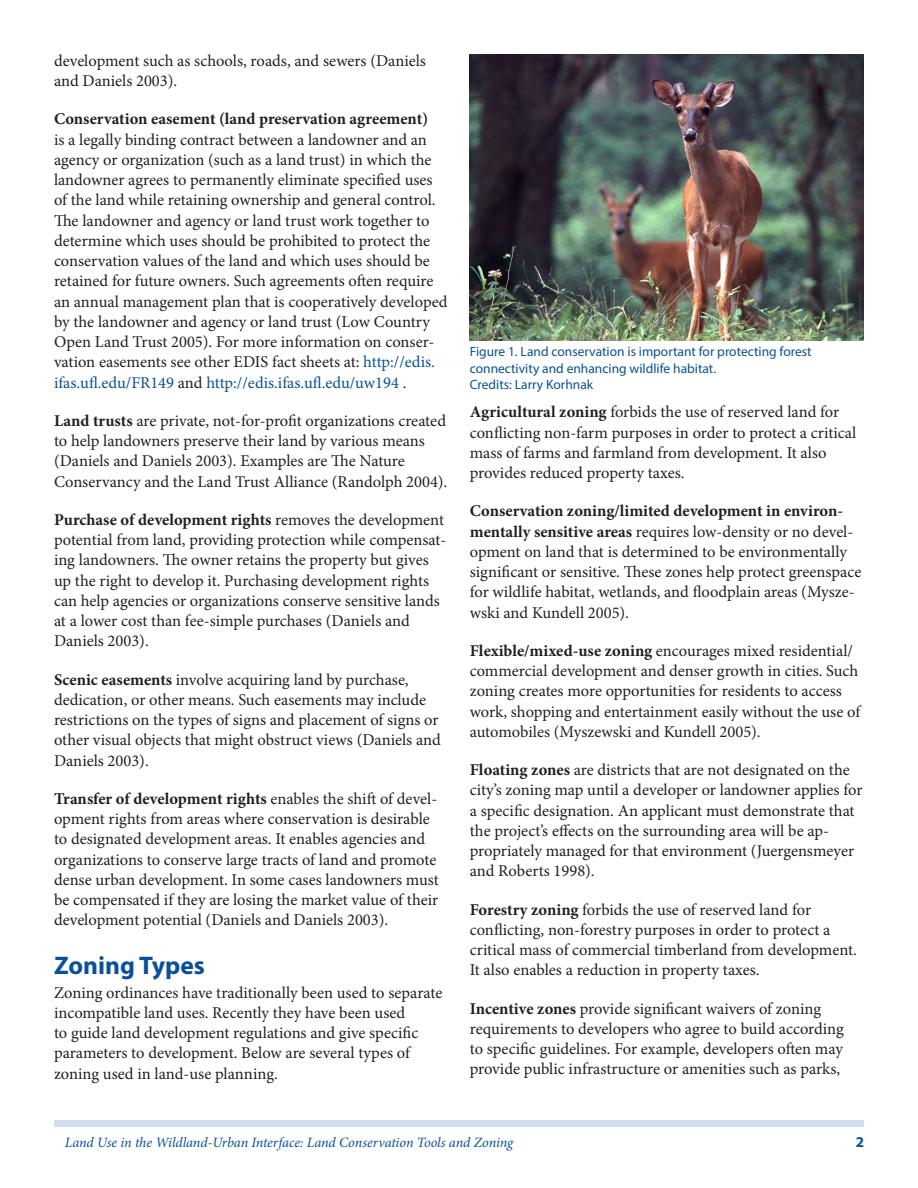
<style>
.page{position:relative;width:918px;height:1188px;background:#fff}
.page>*{position:absolute;margin:0;border:0;box-sizing:border-box;transform-origin:0 0}
.SectionHeading0{font:700 25.5px "Myriad Pro";color:#09509a}
.Paragraph{font:16.5px/20.2px "Minion Pro";color:#231f20}
.t1{font:700 15px "Myriad Pro";color:#09509a}
.RunningTitleItalics{font:italic 14.25px "Minion Pro";letter-spacing:-.005em;color:#09509a}
.FigureCaption{font:13.5px/16.5px "Myriad Pro";color:#09509a}
.s1{font-weight:700}
.s2{color:#09509a}
</style>
<div class="page">
<div style="left:54px;top:1120px;width:810px;height:7px;background:#d0dfeb"></div>
<img style="left:470px;top:54px;width:394px;height:287px">
<p class="Paragraph" style="left:54px;top:51px;width:373px">development such as schools, roads, and sewers (Daniels and Daniels 2003).</p>
<p class="Paragraph" style="left:54px;top:109px;width:395px"><span class="s1">Conservation easement (land preservation agreement)<br></span>is a legally binding contract between a landowner and an agency or organization (such as a land trust) in which the landowner agrees to permanently eliminate specified uses of the land while retaining ownership and general control.<br>The landowner and agency or land trust work together to determine which uses should be prohibited to protect the conservation values of the land and which uses should be retained for future owners. Such agreements often require an annual management plan that is cooperatively developed by the landowner and agency or land trust (Low Country Open Land Trust 2005). For more information on conser&shy;vation easements see other EDIS fact sheets at: <span class="s2">http://edis. ifas.ufl.edu/FR149</span> and <span class="s2">http://edis.ifas.ufl.edu/uw194</span> .</p>
<p class="Paragraph" style="left:54px;top:411px;width:395px"><span class="s1">Land trusts</span> are private, not-for-profit organizations created to help landowners preserve their land by various means (Daniels and Daniels 2003). Examples are The Nature Conservancy and the Land Trust Alliance (Randolph 2004).</p>
<p class="Paragraph" style="left:54px;top:510px;width:394px"><span class="s1">Purchase of development rights</span> removes the development potential from land, providing protection while compensat&shy;ing landowners. The owner retains the property but gives up the right to develop it. Purchasing development rights can help agencies or organizations conserve sensitive lands at a lower cost than fee-simple purchases (Daniels and Daniels 2003).</p>
<p class="Paragraph" style="left:54px;top:669px;width:388px"><span class="s1">Scenic easements</span> involve acquiring land by purchase, dedication, or other means. Such easements may include restrictions on the types of signs and placement of signs or other visual objects that might obstruct views (Daniels and Daniels 2003).</p>
<p class="Paragraph" style="left:54px;top:789px;width:386px"><span class="s1">Transfer of development rights</span> enables the shift of devel&shy;opment rights from areas where conservation is desirable to designated development areas. It enables agencies and organizations to conserve large tracts of land and promote dense urban development. In some cases landowners must be compensated if they are losing the market value of their development potential (Daniels and Daniels 2003).</p>
<p class="SectionHeading0" style="left:54px;top:949px;width:152px">Zoning Types</p>
<p class="Paragraph" style="left:54px;top:982px;width:390px">Zoning ordinances have traditionally been used to separate incompatible land uses. Recently they have been used<br>to guide land development regulations and give specific parameters to development. Below are several types of zoning used in land-use planning.</p>
<p class="FigureCaption" style="left:470px;top:343px;width:343px">Figure 1. Land conservation is important for protecting forest connectivity and enhancing wildlife habitat.</p>
<p class="FigureCaption" style="left:470px;top:376px;width:125px">Credits: Larry Korhnak</p>
<p class="Paragraph" style="left:470px;top:402px;width:388px"><span class="s1">Agricultural zoning</span> forbids the use of reserved land for conflicting non-farm purposes in order to protect a critical mass of farms and farmland from development. It also provides reduced property taxes.</p>
<p class="Paragraph" style="left:470px;top:501px;width:393px"><span class="s1">Conservation zoning/limited development in environ&shy;mentally sensitive areas</span> requires low-density or no devel&shy;opment on land that is determined to be environmentally significant or sensitive. These zones help protect greenspace for wildlife habitat, wetlands, and floodplain areas (Mysze&shy;wski and Kundell 2005).</p>
<p class="Paragraph" style="left:470px;top:640px;width:392px"><span class="s1">Flexible/mixed-use zoning</span> encourages mixed residential/ commercial development and denser growth in cities. Such zoning creates more opportunities for residents to access work, shopping and entertainment easily without the use of automobiles (Myszewski and Kundell 2005).</p>
<p class="Paragraph" style="left:470px;top:760px;width:394px"><span class="s1">Floating zones</span> are districts that are not designated on the city’s zoning map until a developer or landowner applies for a specific designation. An applicant must demonstrate that the project’s effects on the surrounding area will be ap&shy;propriately managed for that environment (Juergensmeyer and Roberts 1998).</p>
<p class="Paragraph" style="left:470px;top:899px;width:389px"><span class="s1">Forestry zoning</span> forbids the use of reserved land for conflicting, non-forestry purposes in order to protect a critical mass of commercial timberland from development.<br>It also enables a reduction in property taxes.</p>
<p class="Paragraph" style="left:470px;top:998px;width:376px"><span class="s1">Incentive zones</span> provide significant waivers of zoning requirements to developers who agree to build according to specific guidelines. For example, developers often may provide public infrastructure or amenities such as parks,</p>
<p class="RunningTitleItalics" style="left:65px;top:1133px;width:450px">Land Use in the Wildland-Urban Interface: Land Conservation Tools and Zoning</p>
<p class="t1" style="left:856px;top:1133px;width:10px">2</p>
</div>
